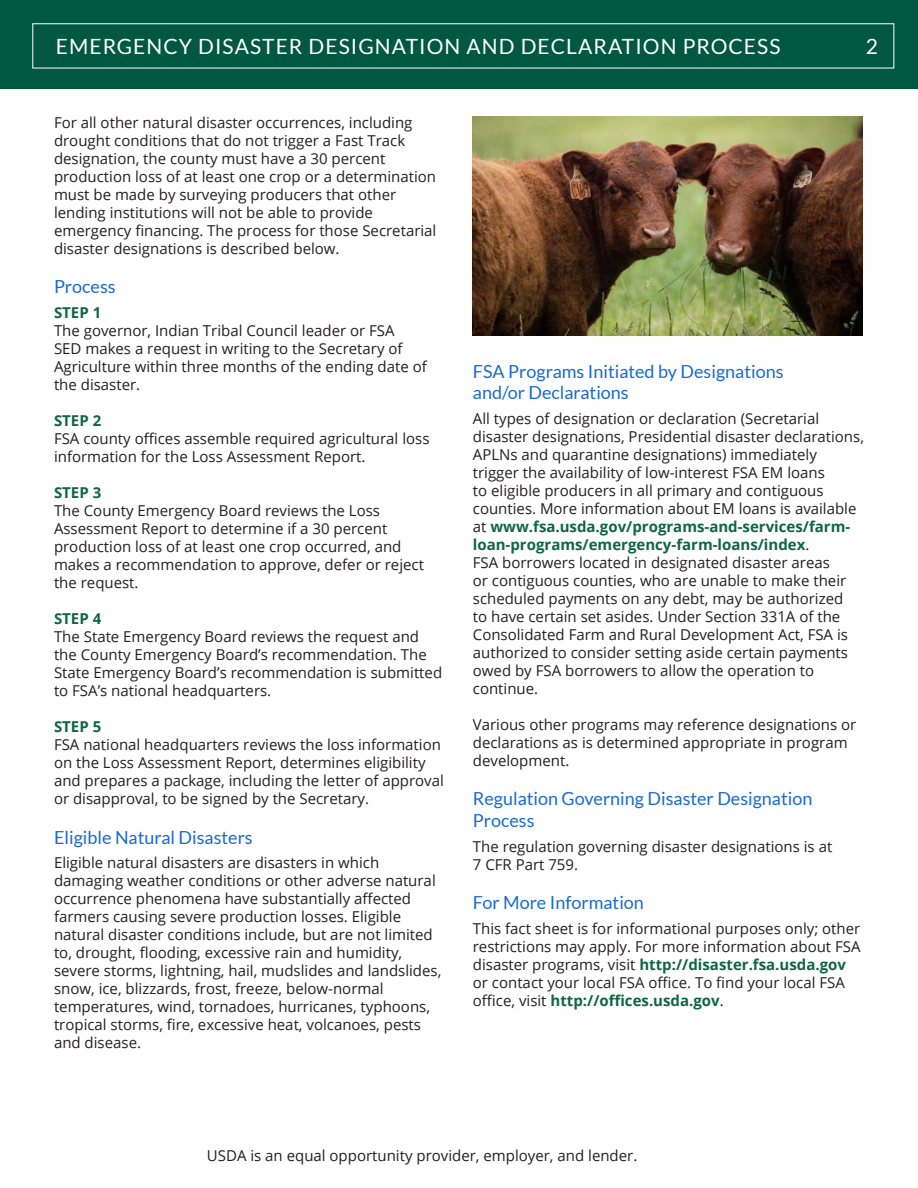
<style>
.page{position:relative;width:918px;height:1188px;background:#fff}
.page>*{position:absolute;margin:0;border:0;box-sizing:border-box;transform-origin:0 0}
.Subheader_1{font:21px "Lato";letter-spacing:.05em;color:#fff}
.Subheader_1-2{font:18px/21.6px "Lato";color:#1a6ad3}
.Body_Style{font:15px/18px "Open Sans";color:#231f20}
.Sub_Subheader{font:700 15px "Open Sans";color:#0f6546}
.s1{font-weight:700;color:#0f6546}
</style>
<div class="page">
<div style="left:0;top:0;width:918px;height:89px;background:#005840"></div>
<img style="left:472px;top:116px;width:391px;height:219px">
<p class="Subheader_1" style="left:56px;top:35px;width:726px">EMERGENCY DISASTER DESIGNATION AND DECLARATION PROCESS</p>
<p class="Subheader_1" style="left:866px;top:35px;width:14px">2</p>
<p class="Body_Style" style="left:54px;top:113px;width:384px">For all other natural disaster occurrences, including drought conditions that do not trigger a Fast Track designation, the county must have a 30 percent production loss of at least one crop or a determination must be made by surveying producers that other lending institutions will not be able to provide emergency financing. The process for those Secretarial disaster designations is described below.</p>
<p class="Subheader_1-2" style="left:54px;top:276px;width:63px">Process</p>
<p class="Sub_Subheader" style="left:54px;top:302px;width:49px">STEP 1</p>
<p class="Body_Style" style="left:54px;top:321px;width:374px">The governor, Indian Tribal Council leader or FSA<br>SED makes a request in writing to the Secretary of Agriculture within three months of the ending date of the disaster.</p>
<p class="Sub_Subheader" style="left:54px;top:410px;width:49px">STEP 2</p>
<p class="Body_Style" style="left:54px;top:429px;width:377px">FSA county offices assemble required agricultural loss information for the Loss Assessment Report.</p>
<p class="Sub_Subheader" style="left:54px;top:482px;width:49px">STEP 3</p>
<p class="Body_Style" style="left:54px;top:501px;width:371px">The County Emergency Board reviews the Loss Assessment Report to determine if a 30 percent production loss of at least one crop occurred, and makes a recommendation to approve, defer or reject the request.</p>
<p class="Sub_Subheader" style="left:54px;top:608px;width:49px">STEP 4</p>
<p class="Body_Style" style="left:54px;top:627px;width:390px">The State Emergency Board reviews the request and the County Emergency Board’s recommendation. The State Emergency Board’s recommendation is submitted to FSA’s national headquarters.</p>
<p class="Sub_Subheader" style="left:54px;top:716px;width:49px">STEP 5</p>
<p class="Body_Style" style="left:54px;top:735px;width:391px">FSA national headquarters reviews the loss information on the Loss Assessment Report, determines eligibility and prepares a package, including the letter of approval or disapproval, to be signed by the Secretary.</p>
<p class="Subheader_1-2" style="left:54px;top:826px;width:200px">Eligible Natural Disasters</p>
<p class="Body_Style" style="left:54px;top:853px;width:389px">Eligible natural disasters are disasters in which damaging weather conditions or other adverse natural occurrence phenomena have substantially affected farmers causing severe production losses. Eligible natural disaster conditions include, but are not limited to, drought, flooding, excessive rain and humidity, severe storms, lightning, hail, mudslides and landslides, snow, ice, blizzards, frost, freeze, below-normal temperatures, wind, tornadoes, hurricanes, typhoons, tropical storms, fire, excessive heat, volcanoes, pests and disease.</p>
<p class="Subheader_1-2" style="left:473px;top:360px;width:312px">FSA Programs Initiated by Designations and/or Declarations</p>
<p class="Body_Style" style="left:473px;top:409px;width:393px">All types of designation or declaration (Secretarial disaster designations, Presidential disaster declarations, APLNs and quarantine designations) immediately trigger the availability of low-interest FSA EM loans<br>to eligible producers in all primary and contiguous counties. More information about EM loans is available at <span class="s1">www.fsa.usda.gov/programs-and-services/farm&shy;loan-programs/emergency-farm-loans/index</span>.</p>
<p class="Body_Style" style="left:473px;top:553px;width:377px">FSA borrowers located in designated disaster areas or contiguous counties, who are unable to make their scheduled payments on any debt, may be authorized to have certain set asides. Under Section 331A of the Consolidated Farm and Rural Development Act, FSA is authorized to consider setting aside certain payments owed by FSA borrowers to allow the operation to continue.</p>
<p class="Body_Style" style="left:473px;top:715px;width:385px">Various other programs may reference designations or declarations as is determined appropriate in program development.</p>
<p class="Subheader_1-2" style="left:473px;top:788px;width:341px">Regulation Governing Disaster Designation<br>Process</p>
<p class="Body_Style" style="left:473px;top:837px;width:361px">The regulation governing disaster designations is at<br>7 CFR Part 759.</p>
<p class="Subheader_1-2" style="left:473px;top:892px;width:173px">For More Information</p>
<p class="Body_Style" style="left:473px;top:919px;width:389px">This fact sheet is for informational purposes only; other restrictions may apply. For more information about FSA disaster programs, visit <span class="s1">http://disaster.fsa.usda.gov </span>or contact your local FSA office. To find your local FSA office, visit <span class="s1">http://offices.usda.gov</span>.</p>
<p class="Body_Style" style="left:207px;top:1146px;width:432px">USDA is an equal opportunity provider, employer, and lender.</p>
</div>
